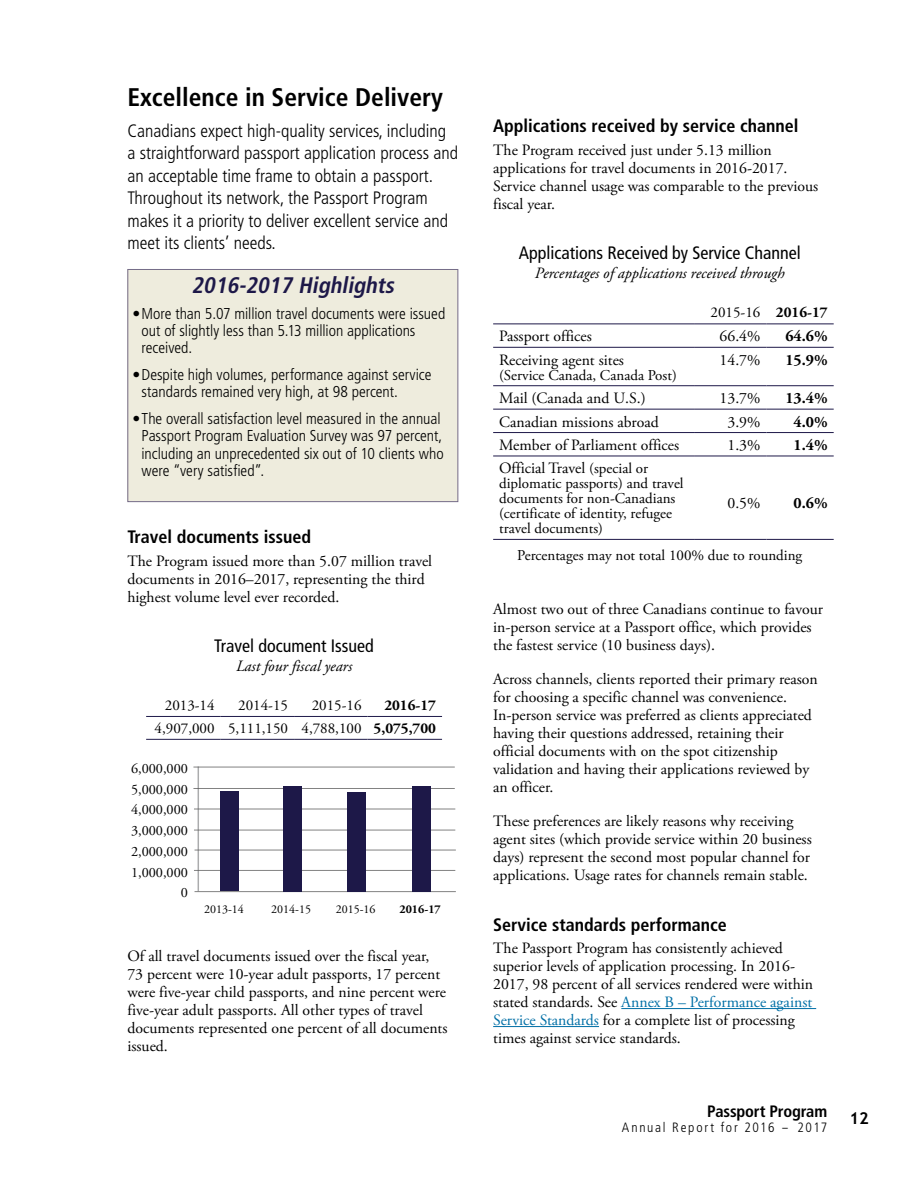
<style>
.page{position:relative;width:918px;height:1188px;background:#fff}
.page>*{position:absolute;margin:0;border:0;box-sizing:border-box;transform-origin:0 0}
.t1{font:700 condensed 25.5px "Frutiger";color:#000}
.t2{font:italic 700 condensed 22.5px "Frutiger";color:#1d1848}
.t3{font:300 condensed 18px/22.5px "Frutiger";color:#000}
.t4{font:700 condensed 18px "Frutiger";color:#000}
.t5{font:condensed 18px "Frutiger";color:#000}
.t6{font:700 condensed 16.5px "Frutiger";letter-spacing:-.01em;color:#000}
.t7{font:700 16.5px "Trebuchet MS";color:#000}
.t8{font:15.75px/18px "Adobe Garamond Pro";color:#000}
.t9{font:300 condensed 15.75px/17.2px "Frutiger";color:#000}
.t10{font:italic 15.75px "Adobe Garamond Pro";color:#000}
.t11{font:700 15.75px "Adobe Garamond Pro";color:#000}
.t12{font:15px/15px "Adobe Garamond Pro";color:#000}
.t13{font:700 15px "Adobe Garamond Pro";color:#000}
.t14{font:14.25px/20.7px "Adobe Garamond Pro";color:#000;text-align:right}
.t15{font:300 condensed 13.5px "Frutiger";letter-spacing:.125em;color:#000}
.t16{font:12px "Adobe Garamond Pro";color:#000}
.t17{font:700 12px "Adobe Garamond Pro";color:#000}
.s1{font-size:15px}
.s2{color:#006fa6}
</style>
<div class="page">
<div style="left:128px;top:269px;width:330px;height:233px;background:#eeecdd"></div>
<div style="left:127px;top:269px;width:331px;height:233px;border:1px solid #756c88"></div>
<hr style="left:146px;top:716px;width:75px;height:1px;background:#1d1848">
<hr style="left:221px;top:716px;width:73px;height:1px;background:#1d1848">
<hr style="left:294px;top:716px;width:74px;height:1px;background:#1d1848">
<hr style="left:368px;top:716px;width:74px;height:1px;background:#1d1848">
<hr style="left:146px;top:739px;width:75px;height:1px;background:#1d1848">
<hr style="left:221px;top:739px;width:73px;height:1px;background:#1d1848">
<hr style="left:294px;top:739px;width:74px;height:1px;background:#1d1848">
<hr style="left:368px;top:739px;width:74px;height:1px;background:#1d1848">
<hr style="left:621px;top:1008px;width:195px;height:1px;background:#006fa6">
<hr style="left:493px;top:1026px;width:106px;height:1px;background:#006fa6">
<hr style="left:493px;top:324px;width:201px;height:1px;background:#1d1848">
<hr style="left:694px;top:324px;width:72px;height:1px;background:#1d1848">
<hr style="left:766px;top:324px;width:68px;height:1px;background:#1d1848">
<hr style="left:493px;top:347px;width:201px;height:1px;background:#1d1848">
<hr style="left:694px;top:347px;width:72px;height:1px;background:#1d1848">
<hr style="left:766px;top:347px;width:68px;height:1px;background:#1d1848">
<hr style="left:493px;top:385px;width:201px;height:1px;background:#1d1848">
<hr style="left:694px;top:385px;width:72px;height:1px;background:#1d1848">
<hr style="left:766px;top:385px;width:68px;height:1px;background:#1d1848">
<hr style="left:493px;top:409px;width:201px;height:1px;background:#1d1848">
<hr style="left:694px;top:409px;width:72px;height:1px;background:#1d1848">
<hr style="left:766px;top:409px;width:68px;height:1px;background:#1d1848">
<hr style="left:493px;top:432px;width:201px;height:1px;background:#1d1848">
<hr style="left:694px;top:432px;width:72px;height:1px;background:#1d1848">
<hr style="left:766px;top:432px;width:68px;height:1px;background:#1d1848">
<hr style="left:493px;top:456px;width:201px;height:1px;background:#1d1848">
<hr style="left:694px;top:456px;width:72px;height:1px;background:#1d1848">
<hr style="left:766px;top:456px;width:68px;height:1px;background:#1d1848">
<hr style="left:493px;top:539px;width:201px;height:1px;background:#1d1848">
<hr style="left:694px;top:539px;width:72px;height:1px;background:#1d1848">
<hr style="left:766px;top:539px;width:68px;height:1px;background:#1d1848">
<hr style="left:193px;top:767px;width:262px;height:1px;background:#000">
<hr style="left:193px;top:788px;width:262px;height:1px;background:#000">
<hr style="left:194px;top:809px;width:261px;height:1px;background:#000">
<hr style="left:194px;top:830px;width:261px;height:1px;background:#000">
<hr style="left:195px;top:850px;width:261px;height:1px;background:#000">
<hr style="left:194px;top:870px;width:261px;height:1px;background:#000">
<hr style="left:195px;top:891px;width:261px;height:1px;background:#000">
<hr style="left:198px;top:767px;width:1px;height:124px;background:#58595b">
<div style="left:220px;top:792px;width:18px;height:99px;background:#1d1848"></div>
<div style="left:283px;top:786px;width:18px;height:106px;background:#1d1848"></div>
<div style="left:347px;top:792px;width:18px;height:100px;background:#1d1848"></div>
<div style="left:412px;top:786px;width:19px;height:106px;background:#1d1848"></div>
<h3 class="t1" style="left:127px;top:82px;width:317px">Excellence in Service Delivery</h3>
<p class="t3" style="left:127px;top:120px;width:332px">Canadians expect high-quality services, including a straightforward passport application process and an acceptable time frame to obtain a passport.<br>Throughout its network, the Passport Program makes it a priority to deliver excellent service and meet its clients’ needs.</p>
<h4 class="t2" style="left:192px;top:272px;width:209px">2016-2017 Highlights</h4>
<p class="t9" style="left:142px;top:305px;width:305px;text-indent:-9px">•More than 5.07 million travel documents were issued out of slightly less than 5.13 million applications received.</p>
<p class="t9" style="left:142px;top:366px;width:291px;text-indent:-9px">•Despite high volumes, performance against service standards remained very high, at 98 percent.</p>
<p class="t9" style="left:142px;top:410px;width:304px;text-indent:-9px">•The overall satisfaction level measured in the annual Passport Program Evaluation Survey was 97 percent, including an unprecedented six out of 10 clients who were “very satisfied”.</p>
<h4 class="t4" style="left:127px;top:526px;width:185px">Travel documents issued</h4>
<p class="t8" style="left:127px;top:552px;width:306px">The Program issued more than 5.07 million travel documents in 2016–2017, representing the third highest volume level ever recorded.</p>
<h5 class="t5" style="left:214px;top:635px;width:161px">Travel document Issued</h5>
<h5 class="t10" style="left:236px;top:657px;width:118px">Last four fiscal years</h5>
<p class="t12" style="left:165px;top:699px;width:51px">2013-14</p>
<p class="t12" style="left:238px;top:699px;width:51px">2014-15</p>
<p class="t12" style="left:312px;top:699px;width:51px">2015-16</p>
<p class="t13" style="left:384px;top:697px;width:53px">2016-17</p>
<p class="t12" style="left:155px;top:722px;width:62px">4,907,000</p>
<p class="t12" style="left:228px;top:722px;width:61px">5,111,150</p>
<p class="t12" style="left:302px;top:722px;width:61px">4,788,100</p>
<p class="t13" style="left:374px;top:720px;width:64px">5,075,700</p>
<p class="t14" style="left:131px;top:759px;width:58px">6,000,000<br>5,000,000<br>4,000,000<br>3,000,000<br>2,000,000<br>1,000,000<br>0</p>
<p class="t16" style="left:204px;top:902px;width:41px">2013-14</p>
<p class="t16" style="left:271px;top:902px;width:41px">2014-15</p>
<p class="t16" style="left:336px;top:902px;width:41px">2015-16</p>
<p class="t17" style="left:399px;top:902px;width:43px">2016-17</p>
<p class="t8" style="left:127px;top:948px;width:322px">Of all travel documents issued over the fiscal year, 73 percent were 10-year adult passports, 17 percent were five-year child passports, and nine percent were five-year adult passports. All other types of travel documents represented one percent of all documents issued.</p>
<h4 class="t4" style="left:493px;top:115px;width:307px">Applications received by service channel</h4>
<p class="t8" style="left:493px;top:141px;width:327px">The Program received just under 5.13 million applications for travel documents in 2016-2017.<br>Service channel usage was comparable to the previous fiscal year.</p>
<h5 class="t5" style="left:519px;top:242px;width:284px">Applications Received by Service Channel</h5>
<p class="t10" style="left:535px;top:264px;width:251px">Percentages of applications received through</p>
<p class="t12" style="left:711px;top:306px;width:51px">2015-16</p>
<p class="t13" style="left:776px;top:304px;width:53px">2016-17</p>
<p class="t8" style="left:499px;top:328px;width:94px">Passport offices</p>
<p class="t8" style="left:720px;top:328px;width:42px">66.4%</p>
<p class="t11" style="left:785px;top:327px;width:44px">64.6%</p>
<p class="t8" style="left:499px;top:351px;width:126px">Receiving agent sites</p>
<p class="t8" style="left:720px;top:351px;width:42px">14.7%</p>
<p class="t11" style="left:785px;top:351px;width:44px">15.9%</p>
<p class="t12" style="left:499px;top:368px;width:179px">(Service Canada, Canada Post)</p>
<p class="t8" style="left:499px;top:390px;width:148px">Mail (Canada and U.S.)</p>
<p class="t8" style="left:720px;top:390px;width:42px">13.7%</p>
<p class="t11" style="left:785px;top:389px;width:44px">13.4%</p>
<p class="t8" style="left:499px;top:413px;width:161px">Canadian missions abroad</p>
<p class="t8" style="left:727px;top:413px;width:34px">3.9%</p>
<p class="t11" style="left:794px;top:412px;width:36px">4.0%</p>
<p class="t8" style="left:499px;top:437px;width:182px">Member of Parliament offices</p>
<p class="t8" style="left:727px;top:437px;width:34px">1.3%</p>
<p class="t11" style="left:794px;top:436px;width:36px">1.4%</p>
<p class="t8" style="left:499px;top:460px;width:150px">Official Travel <span class="s1">(special or</span></p>
<p class="t12" style="left:499px;top:477px;width:186px">diplomatic passports) and travel documents for non-Canadians</p>
<p class="t8" style="left:727px;top:494px;width:34px">0.5%</p>
<p class="t11" style="left:794px;top:493px;width:36px">0.6%</p>
<p class="t12" style="left:499px;top:507px;width:174px">(certificate of identity, refugee travel documents)</p>
<p class="t12" style="left:517px;top:549px;width:287px">Percentages may not total 100% due to rounding</p>
<p class="t8" style="left:493px;top:600px;width:331px">Almost two out of three Canadians continue to favour in-person service at a Passport office, which provides the fastest service (10 business days).</p>
<p class="t8" style="left:493px;top:671px;width:326px">Across channels, clients reported their primary reason for choosing a specific channel was convenience.<br>In-person service was preferred as clients appreciated having their questions addressed, retaining their official documents with on the spot citizenship validation and having their applications reviewed by an officer.</p>
<p class="t8" style="left:493px;top:813px;width:320px">These preferences are likely reasons why receiving agent sites (which provide service within 20 business days) represent the second most popular channel for applications. Usage rates for channels remain stable.</p>
<h4 class="t4" style="left:493px;top:914px;width:235px">Service standards performance</h4>
<p class="t8" style="left:493px;top:940px;width:322px">The Passport Program has consistently achieved superior levels of application processing. In 2016- 2017, 98 percent of all services rendered were within stated standards. See <span class="s2">Annex B – Performance against Service Standards</span> for a complete list of processing times against service standards.</p>
<p class="t6" style="left:707px;top:1102px;width:122px">Passport Program</p>
<p class="t15" style="left:622px;top:1120px;width:207px">Annual Report for 2016 - 2017</p>
<p class="t7" style="left:849px;top:1107px;width:21px">12</p>
</div>
